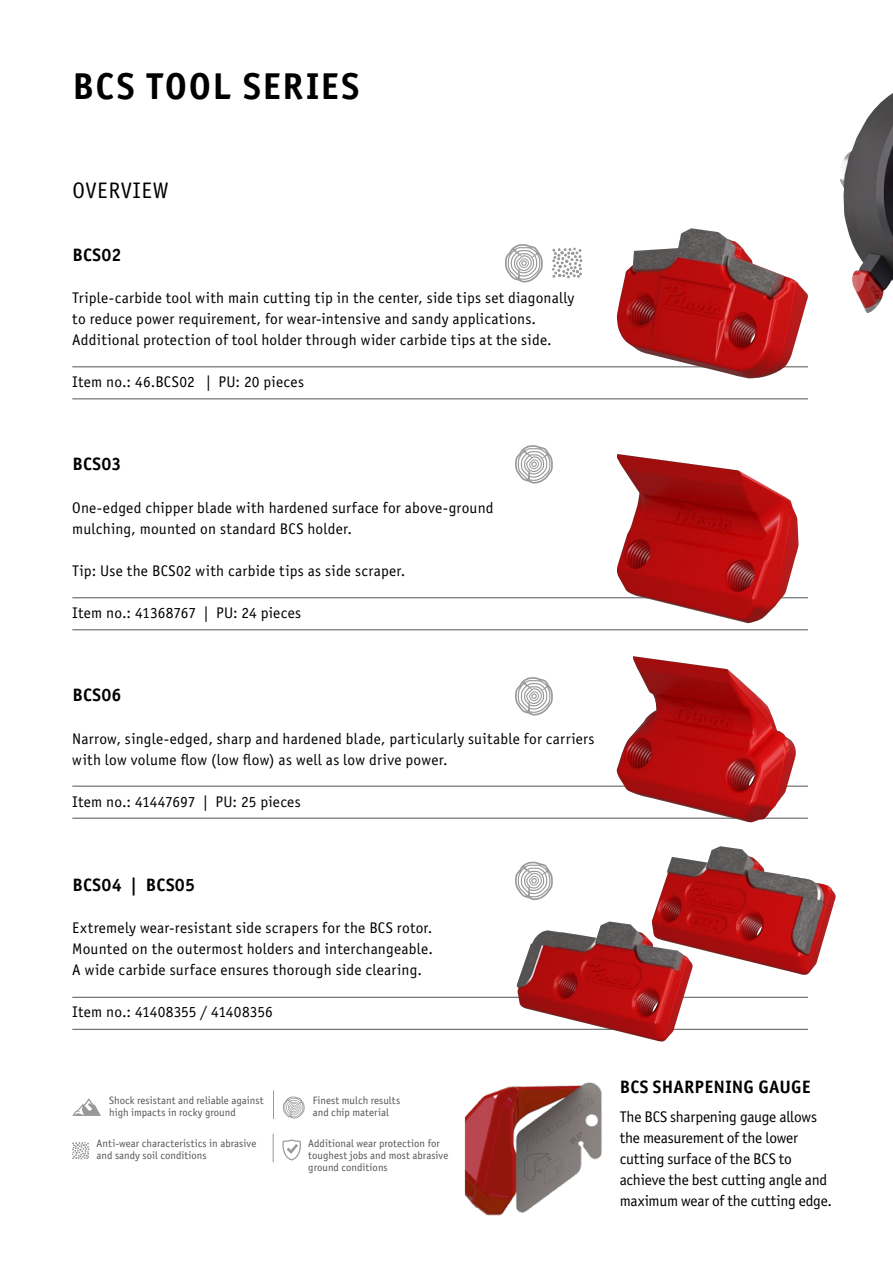
<style>
.page{position:relative;width:893px;height:1263px;background:#fff}
.page>*{position:absolute;margin:0;border:0;box-sizing:border-box;transform-origin:0 0}
.HL_Bold_25_EN{font:37.5px "Officina Sans Bold ITC";letter-spacing:.04em;color:#000}
.H3_15_EN{font:22.5px "Officina Sans Book ITC";letter-spacing:.02em;color:#000}
.H3_mit_großem_Abstand{font:18px "Officina Sans Bold ITC";letter-spacing:.01em;color:#000}
.Standard_Text_Book_10_3_EN{font:15.45px/21px "Officina Sans Book ITC";letter-spacing:.015em;color:#000}
.Standard_Text_Book_10_3{font:15.45px/21px "Officina Sans Book ITC";letter-spacing:-.02em;color:#000}
.Info_Fuß_EN{font:10.8px/11.7px "Officina Sans Book ITC";color:#545355}
</style>
<div class="page">
<img style="left:840px;top:93px;width:53px;height:220px">
<hr style="left:72px;top:367px;width:736px;height:1px;background:#545355">
<hr style="left:72px;top:597px;width:736px;height:1px;background:#545355">
<hr style="left:72px;top:786px;width:736px;height:1px;background:#545355">
<hr style="left:72px;top:997px;width:736px;height:1px;background:#545355">
<hr style="left:72px;top:399px;width:736px;height:1px;background:#545355">
<hr style="left:72px;top:629px;width:736px;height:1px;background:#545355">
<hr style="left:72px;top:818px;width:736px;height:1px;background:#545355">
<hr style="left:72px;top:1029px;width:736px;height:1px;background:#545355">
<svg style="left:552px;top:248px;width:30px;height:30px"></svg>
<svg style="left:505px;top:244px;width:38px;height:38px"></svg>
<svg style="left:515px;top:445px;width:38px;height:39px"></svg>
<svg style="left:515px;top:677px;width:38px;height:38px"></svg>
<svg style="left:515px;top:862px;width:38px;height:38px"></svg>
<svg style="left:273px;top:1090px;width:1px;height:29px"></svg>
<svg style="left:72px;top:1098px;width:29px;height:18px"></svg>
<svg style="left:283px;top:1096px;width:22px;height:22px"></svg>
<svg style="left:72px;top:1142px;width:17px;height:17px"></svg>
<svg style="left:282px;top:1139px;width:19px;height:21px"></svg>
<svg style="left:273px;top:1134px;width:1px;height:28px"></svg>
<img style="left:617px;top:228px;width:191px;height:150px">
<img style="left:616px;top:656px;width:180px;height:166px">
<img style="left:617px;top:454px;width:182px;height:169px">
<img style="left:652px;top:846px;width:184px;height:129px">
<img style="left:517px;top:921px;width:176px;height:121px">
<img style="left:464px;top:1082px;width:138px;height:134px">
<p class="HL_Bold_25_EN" style="left:72px;top:60px;width:288px">BCS TOOL SERIES</p>
<p class="H3_15_EN" style="left:72px;top:176px;width:98px">OVERVIEW</p>
<p class="H3_mit_großem_Abstand" style="left:72px;top:242px;width:51px">BCS02</p>
<p class="Standard_Text_Book_10_3_EN" style="left:72px;top:287px;width:504px">Triple-carbide tool with main cutting tip in the center, side tips set diagonally to reduce power requirement, for wear-intensive and sandy applications.<br>Additional protection of tool holder through wider carbide tips at the side.</p>
<p class="Standard_Text_Book_10_3_EN" style="left:72px;top:371px;width:233px">Item no.: 46.BCS02 | PU: 20 pieces</p>
<p class="H3_mit_großem_Abstand" style="left:72px;top:452px;width:51px">BCS03</p>
<p class="Standard_Text_Book_10_3_EN" style="left:72px;top:497px;width:423px">One-edged chipper blade with hardened surface for above-ground</p>
<p class="Standard_Text_Book_10_3_EN" style="left:72px;top:518px;width:281px">mulching, mounted on standard BCS holder.</p>
<p class="Standard_Text_Book_10_3_EN" style="left:72px;top:560px;width:335px">Tip: Use the BCS02 with carbide tips as side scraper.</p>
<p class="Standard_Text_Book_10_3_EN" style="left:72px;top:602px;width:230px">Item no.: 41368767 | PU: 24 pieces</p>
<p class="H3_mit_großem_Abstand" style="left:72px;top:683px;width:51px">BCS06</p>
<p class="Standard_Text_Book_10_3_EN" style="left:72px;top:728px;width:524px">Narrow, single-edged, sharp and hardened blade, particularly suitable for carriers with low volume flow (low flow) as well as low drive power.</p>
<p class="Standard_Text_Book_10_3_EN" style="left:72px;top:791px;width:230px">Item no.: 41447697 | PU: 25 pieces</p>
<p class="H3_mit_großem_Abstand" style="left:72px;top:872px;width:124px">BCS04 | BCS05</p>
<p class="Standard_Text_Book_10_3_EN" style="left:72px;top:917px;width:362px">Extremely wear-resistant side scrapers for the BCS rotor.<br>Mounted on the outermost holders and interchangeable.</p>
<p class="Standard_Text_Book_10_3_EN" style="left:72px;top:959px;width:351px">A wide carbide surface ensures thorough side clearing.</p>
<p class="Standard_Text_Book_10_3_EN" style="left:72px;top:1001px;width:202px">Item no.: 41408355 / 41408356</p>
<p class="Info_Fuß_EN" style="left:109px;top:1094px;width:156px">Shock resistant and reliable against</p>
<p class="Info_Fuß_EN" style="left:109px;top:1106px;width:128px">high impacts in rocky ground</p>
<p class="Info_Fuß_EN" style="left:97px;top:1137px;width:161px">Anti-wear characteristics in abrasive and sandy soil conditions</p>
<p class="Info_Fuß_EN" style="left:313px;top:1094px;width:89px">Finest mulch results and chip material</p>
<p class="Info_Fuß_EN" style="left:308px;top:1137px;width:142px">Additional wear protection for toughest jobs and most abrasive ground conditions</p>
<p class="H3_mit_großem_Abstand" style="left:620px;top:1075px;width:193px">BCS SHARPENING GAUGE</p>
<p class="Standard_Text_Book_10_3" style="left:620px;top:1106px;width:214px">The BCS sharpening gauge allows the measurement of the lower cutting surface of the BCS to achieve the best cutting angle and maximum wear of the cutting edge.</p>
</div>
